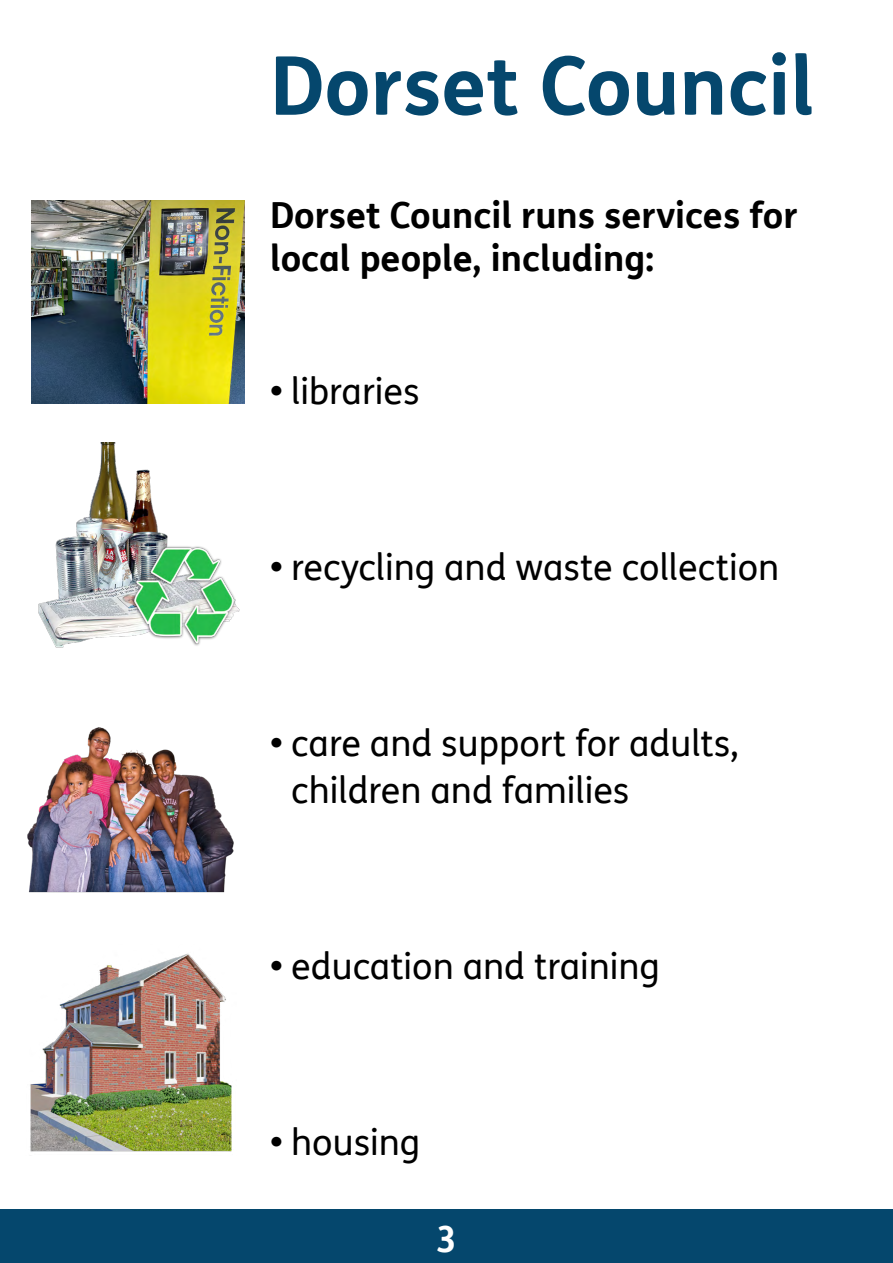
<style>
.page{position:relative;width:893px;height:1263px;background:#fff}
.page>*{position:absolute;margin:0;border:0;box-sizing:border-box;transform-origin:0 0}
.t1{font:700 81px "FS Me Pro";color:#05476d}
.t2{font:36.3px/46.5px "FS Me Pro";color:#000}
.t3{font:700 36px/43.2px "FS Me Pro";color:#000}
.t4{font:700 36px "FS Me Pro";color:#fff}
.s1{font-weight:700}
</style>
<div class="page">
<div style="left:0;top:1209px;width:893px;height:54px;background:#05476d"></div>
<img style="left:31px;top:201px;width:213px;height:202px">
<img style="left:30px;top:953px;width:202px;height:199px">
<img style="left:27px;top:727px;width:207px;height:166px">
<img style="left:38px;top:442px;width:202px;height:206px">
<p class="t1" style="left:270px;top:23px;width:546px">Dorset Council</p>
<p class="t3" style="left:270px;top:192px;width:529px">Dorset Council runs services for local people, including:</p>
<p class="t2" style="left:270px;top:367px;width:151px"><span class="s1">•</span> libraries</p>
<p class="t2" style="left:270px;top:543px;width:511px"><span class="s1">•</span> recycling and waste collection</p>
<p class="t2" style="left:291px;top:720px;width:449px;text-indent:-21px"><span class="s1">•</span> care and support for adults, children and families</p>
<p class="t2" style="left:270px;top:942px;width:391px"><span class="s1">•</span> education and training</p>
<p class="t2" style="left:270px;top:1118px;width:152px"><span class="s1">•</span> housing</p>
<p class="t4" style="left:436px;top:1211px;width:23px">3</p>
</div>
